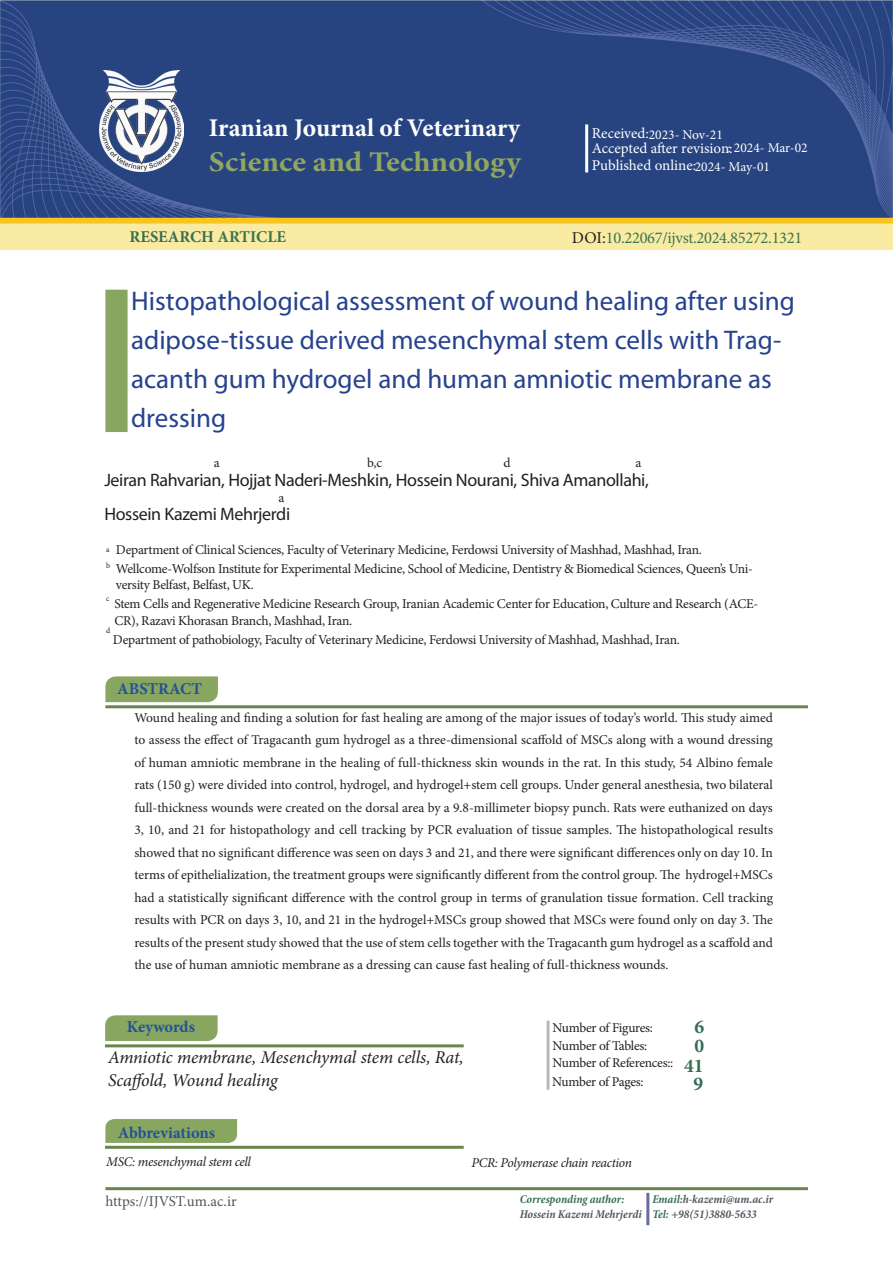
<style>
.page{position:relative;width:893px;height:1263px;background:#fff}
.page>*{position:absolute;margin:0;border:0;box-sizing:border-box;transform-origin:0 0}
.t1{font:700 28.5px "Minion Pro";color:#90a661;scale:1.1 1}
.t2{font:27px/39px "Myriad Pro";color:#26428e}
.t3{font:700 25.5px "Minion Pro";color:#fff}
.t4{font:700 19.5px "Minion Pro";color:#346e53}
.Authors{font:18px "Myriad Pro";letter-spacing:-.02em;color:#231f20}
.keywords{font:italic 18px/22.5px "Minion Pro";letter-spacing:-.01em;color:#231f20}
.t5{font:16.5px "Minion Pro";letter-spacing:-.02em;color:#377553}
.t6{font:700 16.5px "Minion Pro";color:#22519a}
.t7{font:700 16.5px "Minion Pro";color:#376e54}
.t8{font:15px/14.5px "Minion Pro";color:#fff}
.t9{font:15px "Minion Pro";color:#53555c}
.Abstract__IJVST_Firs{font:13.5px/22.5px "Minion Pro";color:#231f20;text-align:justify}
.Affiliation{font:13.5px/16.2px "Minion Pro";letter-spacing:-.02em;color:#231f20}
.How_to_cite{font:italic 13.5px "Minion Pro";letter-spacing:-.025em;color:#231f20}
.t10{font:13.5px "Minion Pro";letter-spacing:-.01em;color:#fff}
.Author_superscript{font:13.5px "Minion Pro";color:#231f20}
.t11{font:italic 700 condensed 12px/14.4px "Minion Pro";color:#52565c}
.t12{font:italic 700 condensed 12px "Minion Pro";letter-spacing:-.005em;color:#346e53}
.How_to_cite-2{font:7.8px "Minion Pro";color:#231f20}
.s1{color:#377553}
.s2{color:#231f20}
.s3{color:#346e53}
</style>
<div class="page">
<img style="left:0;top:1px;width:893px;height:217px">
<img style="left:99px;top:70px;width:84px;height:101px">
<hr style="left:585px;top:124px;width:3px;height:48px;background:#fffffd">
<svg style="left:105px;top:676px;width:113px;height:27px"></svg>
<svg style="left:105px;top:1015px;width:113px;height:27px"></svg>
<div style="left:105px;top:290px;width:23px;height:142px;background:#88a65f;border:3px solid #88a65f"></div>
<hr style="left:105px;top:705px;width:703px;height:3px;background:#68864b">
<hr style="left:105px;top:1044px;width:359px;height:3px;background:#68864b">
<hr style="left:105px;top:1187px;width:703px;height:3px;background:#68864b">
<hr style="left:646px;top:1193px;width:3px;height:32px;background:#676ba0">
<div style="left:0;top:218px;width:893px;height:6px;background:#f6c61f"></div>
<div style="left:0;top:224px;width:893px;height:25px;background:#faeba2"></div>
<div style="left:105px;top:1119px;width:133px;height:24px;background:#88a660"></div>
<hr style="left:105px;top:1146px;width:359px;height:3px;background:#68864b">
<hr style="left:547px;top:1021px;width:3px;height:69px;background:#b9b8bb">
<h3 class="t3" style="left:209px;top:110px;width:313px">Iranian Journal of Veterinary</h3>
<h1 class="t1" style="left:209px;top:141px;width:285px">Science and Technology</h1>
<p class="t8" style="left:592px;top:126px;width:142px">Received:<br>Accepted after revision:</p>
<p class="t8" style="left:592px;top:158px;width:106px">Published online:</p>
<p class="t10" style="left:649px;top:125px;width:76px">2023- Nov-21</p>
<p class="t10" style="left:695px;top:157px;width:77px">2024- May-01</p>
<p class="t10" style="left:728px;top:139px;width:81px">: 2024- Mar-02</p>
<p class="t7" style="left:130px;top:225px;width:158px">RESEARCH <span class="s1">ARTICLE</span></p>
<p class="t5" style="left:572px;top:227px;width:232px"><span class="s2">DOI:</span>10.22067/ijvst.2024.85272.1321</p>
<p class="t2" style="left:131px;top:281px;width:665px">Histopathological assessment of wound healing after using adipose-tissue derived mesenchymal stem cells with Trag&shy;acanth gum hydrogel and human amniotic membrane as dressing</p>
<p class="Authors" style="left:104px;top:468px;width:546px">Jeiran Rahvarian, Hojjat Naderi-Meshkin, Hossein Nourani, Shiva Amanollahi,</p>
<p class="Authors" style="left:104px;top:503px;width:187px">Hossein Kazemi Mehrjerdi</p>
<p class="Affiliation" style="left:116px;top:541px;width:587px">Department of Clinical Sciences, Faculty of Veterinary Medicine, Ferdowsi University of Mashhad, Mashhad, Iran.</p>
<p class="Affiliation" style="left:116px;top:561px;width:639px">Wellcome-Wolfson Institute for Experimental Medicine, School of Medicine, Dentistry &amp; Biomedical Sciences, Queen’s Uni&shy;versity Belfast, Belfast, UK.</p>
<p class="Affiliation" style="left:114px;top:596px;width:645px">Stem Cells and Regenerative Medicine Research Group, Iranian Academic Center for Education, Culture and Research (ACE-<br>CR), Razavi Khorasan Branch, Mashhad, Iran.</p>
<p class="Affiliation" style="left:113px;top:631px;width:568px">Department of pathobiology, Faculty of Veterinary Medicine, Ferdowsi University of Mashhad, Mashhad, Iran.</p>
<p class="Author_superscript" style="left:214px;top:453px;width:7px">a</p>
<p class="Author_superscript" style="left:367px;top:453px;width:17px">b,c</p>
<p class="Author_superscript" style="left:503px;top:453px;width:9px">d</p>
<p class="Author_superscript" style="left:635px;top:453px;width:7px">a</p>
<p class="Author_superscript" style="left:279px;top:489px;width:7px">a</p>
<p class="How_to_cite-2" style="left:106px;top:544px;width:5px">a</p>
<p class="How_to_cite-2" style="left:106px;top:560px;width:5px">b</p>
<p class="How_to_cite-2" style="left:106px;top:593px;width:5px">c</p>
<p class="How_to_cite-2" style="left:106px;top:625px;width:6px">d</p>
<p class="t6" style="left:117px;top:677px;width:86px">ABSTRACT</p>
<p class="Abstract__IJVST_Firs" style="left:134px;top:706px;width:640px">Wound healing and finding a solution for fast healing are among of the major issues of today’s world. This study aimed to assess the effect of Tragacanth gum hydrogel as a three-dimensional scaffold of MSCs along with a wound dressing of human amniotic membrane in the healing of full-thickness skin wounds in the rat. In this study, 54 Albino female rats (150 g) were divided into control, hydrogel, and hydrogel+stem cell groups. Under general anesthesia, two bilateral full-thickness wounds were created on the dorsal area by a 9.8-millimeter biopsy punch. Rats were euthanized on days 3, 10, and 21 for histopathology and cell tracking by PCR evaluation of tissue samples. The histopathological results showed that no significant difference was seen on days 3 and 21, and there were significant differences only on day 10. In terms of epithelialization, the treatment groups were significantly different from the control group. The hydrogel+MSCs had a statistically significant difference with the control group in terms of granulation tissue formation. Cell tracking results with PCR on days 3, 10, and 21 in the hydrogel+MSCs group showed that MSCs were found only on day 3. The results of the present study showed that the use of stem cells together with the Tragacanth gum hydrogel as a scaffold and the use of human amniotic membrane as a dressing can cause fast healing of full-thickness wounds.</p>
<p class="t6" style="left:127px;top:1015px;width:70px">Keywords</p>
<p class="keywords" style="left:108px;top:1046px;width:357px">Amniotic membrane, Mesenchymal stem cells, Rat,<br>Scaffold, Wound healing</p>
<p class="Affiliation" style="left:553px;top:1020px;width:102px">Number of Figures:</p>
<p class="Affiliation" style="left:553px;top:1038px;width:96px">Number of Tables:</p>
<p class="Affiliation" style="left:553px;top:1055px;width:122px">Number of References::</p>
<p class="Affiliation" style="left:552px;top:1073px;width:93px">Number of Pages:</p>
<p class="t4" style="left:694px;top:1013px;width:11px">6</p>
<p class="t4" style="left:684px;top:1052px;width:21px">41</p>
<p class="t4" style="left:693px;top:1070px;width:11px">9</p>
<p class="t4" style="left:694px;top:1032px;width:11px">0</p>
<p class="t6" style="left:118px;top:1121px;width:99px">Abbreviations</p>
<p class="How_to_cite" style="left:106px;top:1152px;width:146px">MSC: mesenchymal stem cell</p>
<p class="How_to_cite" style="left:472px;top:1153px;width:162px">PCR: Polymerase chain reaction</p>
<p class="t9" style="left:105px;top:1191px;width:133px">https://IJVST.um.ac.ir</p>
<p class="t12" style="left:520px;top:1191px;width:106px">Corresponding author:</p>
<p class="t11" style="left:520px;top:1206px;width:124px">Hossein Kazemi Mehrjerdi</p>
<p class="t11" style="left:652px;top:1192px;width:122px"><span class="s3">Email:</span>h-kazemi@um.ac.ir<br><span class="s3">Tel:</span> +98(51)3880-5633</p>
</div>
